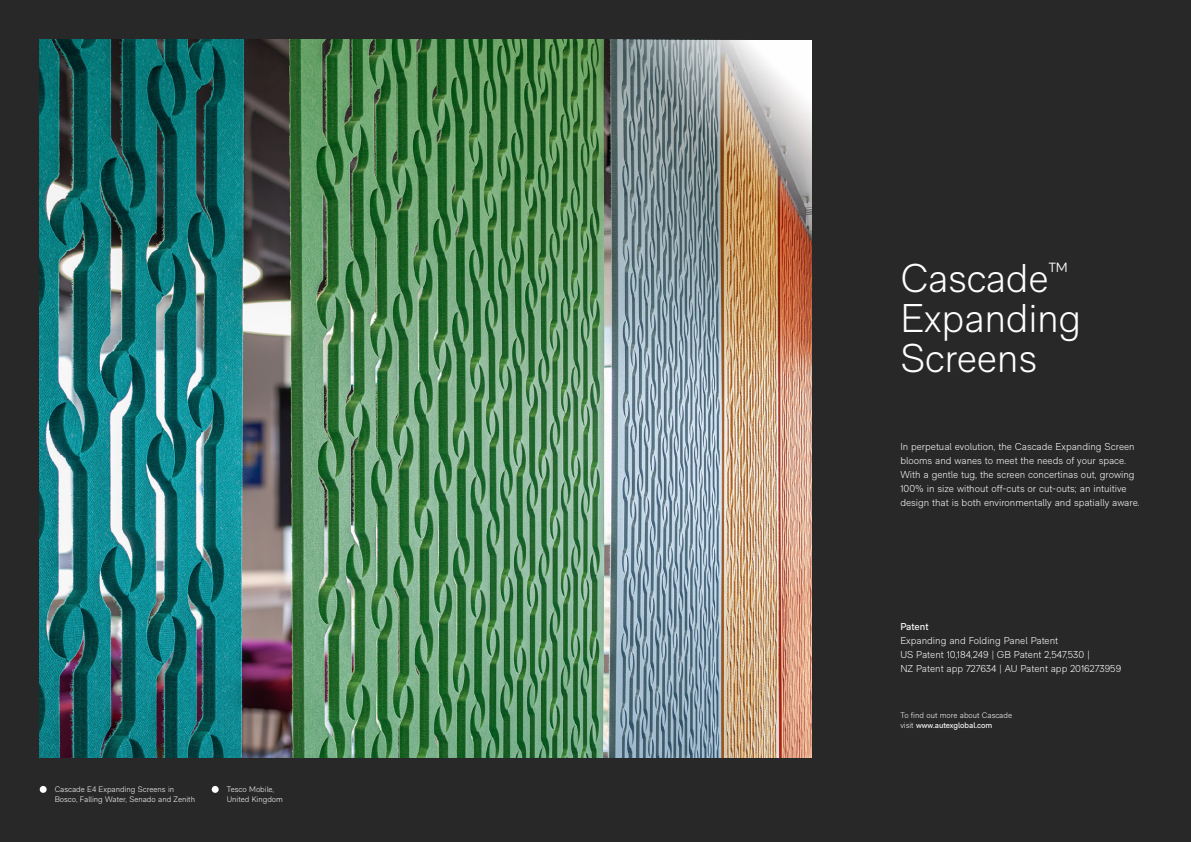
<style>
.page{position:relative;width:1191px;height:842px;background:#292829}
.page>*{position:absolute;margin:0;border:0;box-sizing:border-box;transform-origin:0 0}
.t1{font:300 40px/40px "RM Neue";letter-spacing:-.01em;color:#fff}
.t2{font:300 10px/14px "RM Neue";color:#fff}
.t3{font:10px "RM Neue";color:#fff}
.t4{font:300 8px/10px "RM Neue";color:#fff}
.s1{font-weight:400}
</style>
<div class="page">
<div style="left:40px;top:786px;width:7px;height:7px;background:#fff;border-radius:50%"></div>
<div style="left:212px;top:786px;width:7px;height:7px;background:#fff;border-radius:50%"></div>
<img style="left:40px;top:40px;width:772px;height:717px">
<p class="t4" style="left:55px;top:784px;width:142px">Cascade E4 Expanding Screens in<br>Bosco, Falling Water, Senado and Zenith</p>
<p class="t4" style="left:227px;top:784px;width:58px">Tesco Mobile,<br>United Kingdom</p>
<h1 class="t1" style="left:900px;top:258px;width:183px">Cascade<sup>™<br></sup>Expanding<br>Screens</h1>
<p class="t2" style="left:900px;top:440px;width:241px">In perpetual evolution, the Cascade Expanding Screen blooms and wanes to meet the needs of your space.<br>With a gentle tug, the screen concertinas out, growing 100% in size without off-cuts or cut-outs; an intuitive design that is both environmentally and spatially aware.</p>
<p class="t3" style="left:900px;top:621px;width:30px">Patent</p>
<p class="t2" style="left:900px;top:634px;width:222px">Expanding and Folding Panel Patent<br>US Patent 10,184,249 | GB Patent 2,547,530 |<br>NZ Patent app 727634 | AU Patent app 2016273959</p>
<p class="t4" style="left:900px;top:710px;width:113px">To find out more about Cascade visit <span class="s1">www.autexglobal.com</span></p>
</div>
